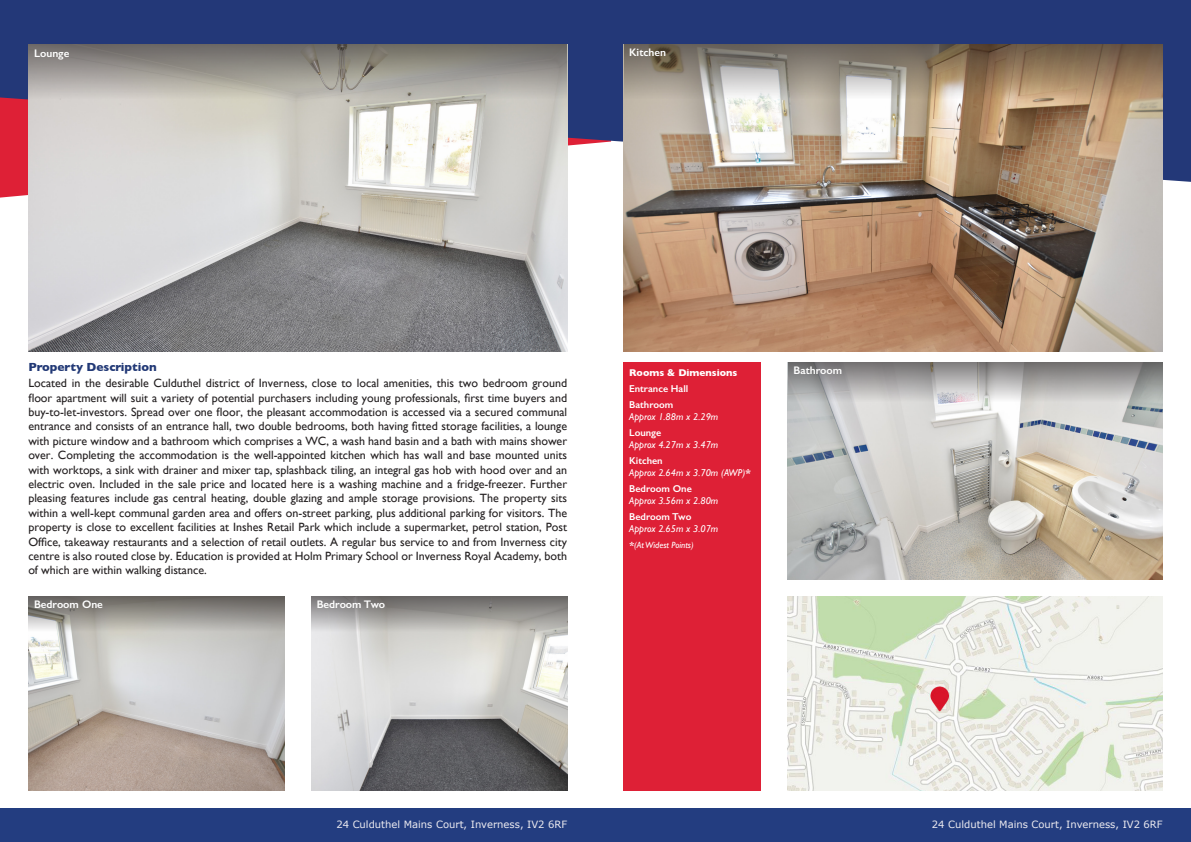
<style>
.page{position:relative;width:1191px;height:842px;background:#fff}
.page>*{position:absolute;margin:0;border:0;box-sizing:border-box;transform-origin:0 0}
.t1{font:12px/14.4px "Gill Sans";color:#231f20;text-align:justify}
.t2{font:700 12px "Gill Sans";color:#223976}
.t3{font:600 11px "Gill Sans";color:#fff}
.t4{font:italic 10px "Gill Sans";color:#fff}
.t5{font:10px "Verdana";color:#eeecf1}
.t6{font:600 10px "Gill Sans";color:#fff}
.t7{font:700 10px "Gill Sans";color:#fff}
.t8{font:italic 9px "Gill Sans";color:#fff}
.s1{font-weight:700}
</style>
<div class="page">
<div style="left:623px;top:363px;width:138px;height:428px;background:#de2036"></div>
<svg style="left:0;top:0;width:1191px;height:182px;background:#313d7a"></svg>
<div style="left:0;top:808px;width:1191px;height:34px;background:#233d80"></div>
<svg style="left:28px;top:597px;width:256px;height:194px;background:#bab4af"></svg>
<svg style="left:311px;top:597px;width:256px;height:194px;background:#aeadac"></svg>
<svg style="left:788px;top:363px;width:374px;height:217px;background:#c0bdb7"></svg>
<img style="left:623px;top:44px;width:539px;height:307px">
<svg style="left:28px;top:44px;width:539px;height:307px;background:#b3b1af"></svg>
<img style="left:788px;top:597px;width:374px;height:194px">
<p class="t3" style="left:34px;top:46px;width:37px">Lounge</p>
<p class="t3" style="left:629px;top:46px;width:38px">Kitchen</p>
<p class="t2" style="left:28px;top:358px;width:130px">Property Description</p>
<p class="t1" style="left:28px;top:376px;width:540px">Located in the desirable Culduthel district of Inverness, close to local amenities, this two bedroom ground floor apartment will suit a variety of potential purchasers including young professionals, first time buyers and buy-to-let-investors. Spread over one floor, the pleasant accommodation is accessed via a secured communal entrance and consists of an entrance hall, two double bedrooms, both having fitted storage facilities, a lounge with picture window and a bathroom which comprises a WC, a wash hand basin and a bath with mains shower over. Completing the accommodation is the well-appointed kitchen which has wall and base mounted units with worktops, a sink with drainer and mixer tap, splashback tiling, an integral gas hob with hood over and an electric oven. Included in the sale price and located here is a washing machine and a fridge-freezer. Further pleasing features include gas central heating, double glazing and ample storage provisions. The property sits within a well-kept communal garden area and offers on-street parking, plus additional parking for visitors. The property is close to excellent facilities at Inshes Retail Park which include a supermarket, petrol station, Post Office, takeaway restaurants and a selection of retail outlets. A regular bus service to and from Inverness city centre is also routed close by. Education is provided at Holm Primary School or Inverness Royal Academy, both of which are within walking distance.</p>
<p class="t3" style="left:34px;top:597px;width:70px">Bedroom One</p>
<p class="t3" style="left:317px;top:597px;width:70px">Bedroom Two</p>
<p class="t7" style="left:629px;top:365px;width:110px">Rooms &amp; Dimensions</p>
<p class="t6" style="left:629px;top:383px;width:61px">Entrance Hall</p>
<p class="t6" style="left:629px;top:399px;width:46px">Bathroom</p>
<p class="t4" style="left:629px;top:411px;width:91px">Approx 1.88m x 2.29m</p>
<p class="t6" style="left:629px;top:427px;width:34px">Lounge</p>
<p class="t4" style="left:629px;top:439px;width:91px">Approx 4.27m x 3.47m</p>
<p class="t6" style="left:629px;top:455px;width:35px">Kitchen</p>
<p class="t4" style="left:629px;top:467px;width:123px">Approx 2.64m x 3.70m (AWP)<span class="s1">*</span></p>
<p class="t6" style="left:629px;top:483px;width:64px">Bedroom One</p>
<p class="t4" style="left:629px;top:495px;width:91px">Approx 3.56m x 2.80m</p>
<p class="t6" style="left:629px;top:511px;width:64px">Bedroom Two</p>
<p class="t4" style="left:629px;top:523px;width:91px">Approx 2.65m x 3.07m</p>
<p class="t8" style="left:629px;top:540px;width:66px"><span class="s1">*</span>(At Widest Points)</p>
<p class="t3" style="left:793px;top:363px;width:50px">Bathroom</p>
<p class="t5" style="left:336px;top:817px;width:232px">24 Culduthel Mains Court, Inverness, IV2 6RF</p>
<p class="t5" style="left:932px;top:817px;width:232px">24 Culduthel Mains Court, Inverness, IV2 6RF</p>
</div>
